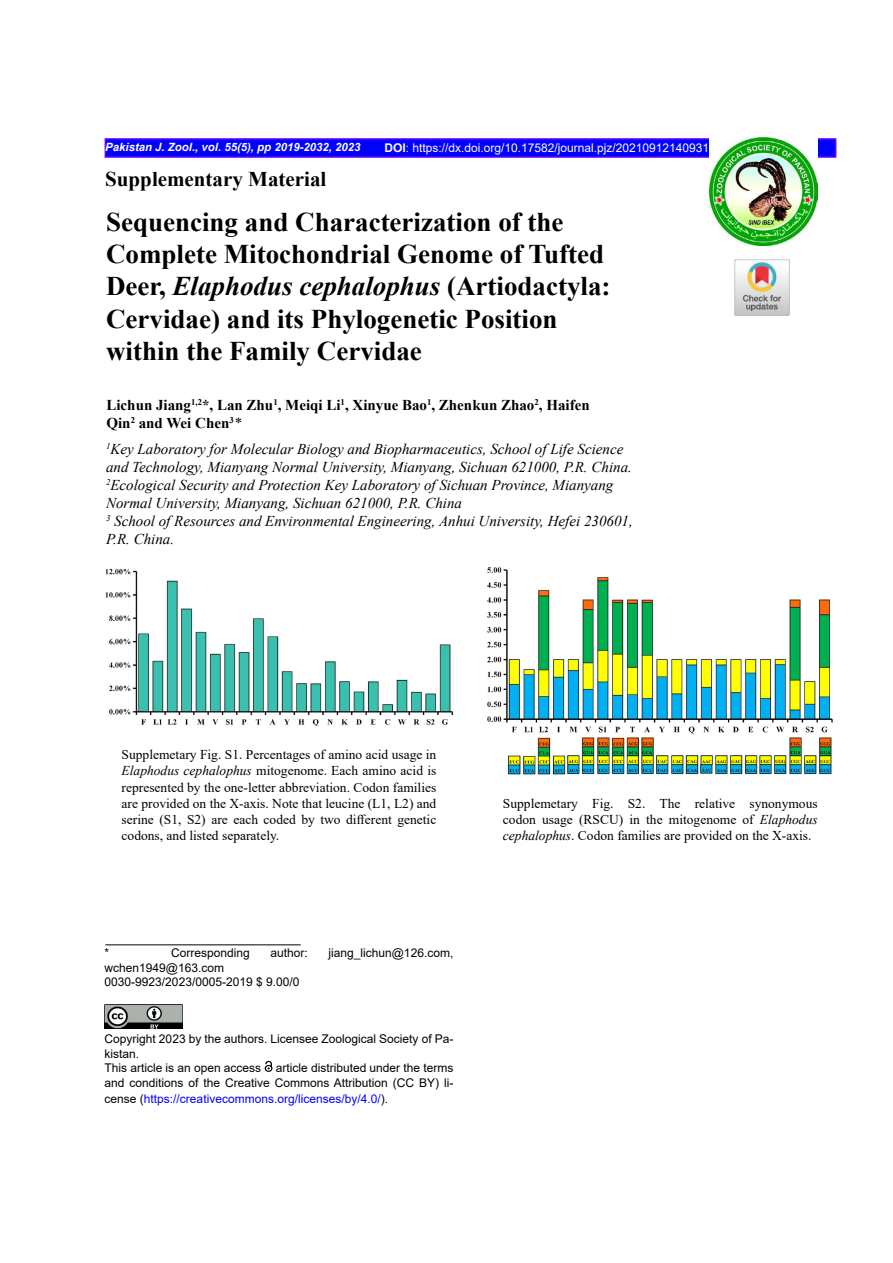
<style>
.page{position:relative;width:893px;height:1263px;background:#fff}
.page>*{position:absolute;margin:0;border:0;box-sizing:border-box;transform-origin:0 0}
.t1{font:700 27px/32.4px "Times New Roman";color:#000}
.t2{font:700 21px "Times New Roman";color:#000}
.t3{font:italic 15px/18px "Times New Roman";color:#000}
.t4{font:700 15px/18px "Times New Roman";color:#000}
.t5{font:13.5px/16.2px "Times New Roman";color:#000;text-align:justify}
.t6{font:12px/14.4px "Arial";color:#000}
.t7{font:12px "Arial";color:#fff}
.t8{font:12px "Arial";color:#00f}
.t9{font:italic 700 11.4px "Arial";color:#fff}
.s1{font-weight:700}
.s2{font-style:italic}
.s3{font-weight:400;font-style:italic}
.s4{color:#000}
</style>
<div class="page">
<div style="left:105px;top:138px;width:731px;height:20px;background:#00f;border:2px solid #60f"></div>
<img style="left:709px;top:138px;width:108px;height:108px">
<img style="left:105px;top:568px;width:348px;height:158px">
<img style="left:105px;top:1004px;width:77px;height:25px">
<svg style="left:265px;top:1061px;width:7px;height:11px"></svg>
<img style="left:487px;top:567px;width:346px;height:208px">
<hr style="left:105px;top:944px;width:196px;height:1px;background:#000">
<img style="left:734px;top:260px;width:56px;height:55px">
<p class="t9" style="left:105px;top:139px;width:257px">Pakistan J. Zool., vol. 55(5), pp 2019-2032, 2023</p>
<p class="t7" style="left:384px;top:139px;width:326px"><span class="s1">DOI</span>: https://dx.doi.org/10.17582/journal.pjz/20210912140931</p>
<h2 class="t2" style="left:105px;top:164px;width:223px">Supplementary Material</h2>
<h1 class="t1" style="left:106px;top:204px;width:506px">Sequencing and Characterization of the Complete Mitochondrial Genome of Tufted Deer, <span class="s2">Elaphodus cephalophus</span> (Artiodactyla:<br>Cervidae) and its Phylogenetic Position within the Family Cervidae</h1>
<p class="t4" style="left:106px;top:395px;width:485px">Lichun Jiang<sup>1,2</sup>*, Lan Zhu<sup>1</sup>, Meiqi Li<sup>1</sup>, Xinyue Bao<sup>1</sup>, Zhenkun Zhao<sup>2</sup>, Haifen<br>Qin<sup>2</sup> and Wei Chen<sup>3</sup><span class="s3">*</span></p>
<p class="t3" style="left:106px;top:440px;width:528px"><sup>1</sup>Key Laboratory for Molecular Biology and Biopharmaceutics, School of Life Science and Technology, Mianyang Normal University, Mianyang, Sichuan 621000, P.R. China.<br><sup>2</sup>Ecological Security and Protection Key Laboratory of Sichuan Province, Mianyang Normal University, Mianyang, Sichuan 621000, P.R. China<br><sup>3</sup> School of Resources and Environmental Engineering, Anhui University, Hefei 230601, P.R. China.</p>
<p class="t5" style="left:122px;top:746px;width:316px">Supplemetary Fig. S1. Percentages of amino acid usage in <span class="s2">Elaphodus cephalophus</span> mitogenome. Each amino acid is represented by the one-letter abbreviation. Codon families are provided on the X-axis. Note that leucine (L1, L2) and serine (S1, S2) are each coded by two different genetic codons, and listed separately.</p>
<p class="t6" style="left:105px;top:946px;width:6px">*</p>
<p class="t6" style="left:171px;top:946px;width:80px">Corresponding</p>
<p class="t6" style="left:270px;top:946px;width:39px">author:</p>
<p class="t6" style="left:328px;top:946px;width:126px">jiang_lichun@126.com,</p>
<p class="t6" style="left:105px;top:960px;width:196px">wchen1949@163.com<br>0030-9923/2023/0005-2019 $ 9.00/0</p>
<p class="t6" style="left:105px;top:1032px;width:350px">Copyright 2023 by the authors. Licensee Zoological Society of Pa&shy;kistan.<br>This article is an open access article distributed under the terms and conditions of the Creative Commons Attribution (CC BY) li-</p>
<p class="t8" style="left:105px;top:1090px;width:285px"><span class="s4">cense (</span>https://creativecommons.org/licenses/by/4.0/<span class="s4">).</span></p>
<p class="t5" style="left:503px;top:795px;width:316px">Supplemetary Fig. S2. The relative synonymous codon usage (RSCU) in the mitogenome of <span class="s2">Elaphodus cephalophus</span>. Codon families are provided on the X-axis.</p>
</div>
